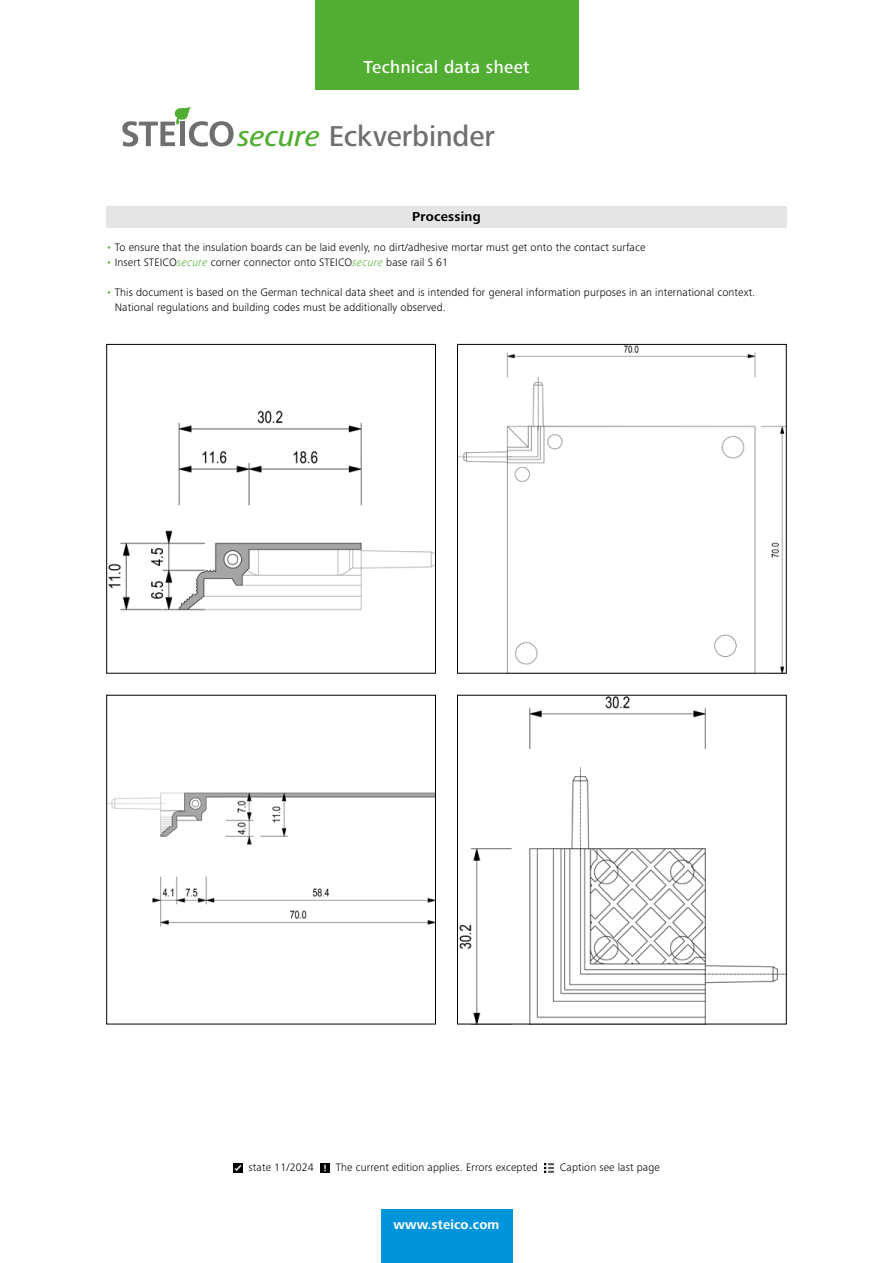
<style>
.page{position:relative;width:893px;height:1263px;background:#fff}
.page>*{position:absolute;margin:0;border:0;box-sizing:border-box;transform-origin:0 0}
.t1{font:500 29.7px "Frutiger Next LTW1 G";letter-spacing:-.005em;color:#706f6f}
.t2{font:500 18px "Frutiger Next LTW1 G";letter-spacing:.02em;color:#fff}
.t3{font:700 13.5px "Frutiger Next LTW1 G";letter-spacing:.01em;color:#fff}
.t4{font:700 13.5px "Frutiger Next LTW1 G";letter-spacing:.02em;color:#000}
.t5{font:300 11.25px/15px "Frutiger Next LTW1 G";letter-spacing:.01em;color:#000}
.s1{font-style:italic;color:#52ae32}
.s2{color:#52ae32}
</style>
<div class="page">
<svg style="left:122px;top:106px;width:112px;height:41px"></svg>
<div style="left:106px;top:206px;width:681px;height:21px;background:#e5e5e5"></div>
<img style="left:108px;top:410px;width:326px;height:201px">
<div style="left:106px;top:344px;width:330px;height:330px;border:1px solid #000"></div>
<img style="left:459px;top:346px;width:326px;height:326px">
<div style="left:457px;top:344px;width:330px;height:330px;border:1px solid #000"></div>
<img style="left:108px;top:792px;width:326px;height:135px">
<div style="left:106px;top:695px;width:330px;height:329px;border:1px solid #000"></div>
<img style="left:459px;top:697px;width:326px;height:325px">
<div style="left:457px;top:695px;width:330px;height:329px;border:1px solid #000"></div>
<div style="left:315px;top:0;width:263px;height:89px;background:#52ae32"></div>
<div style="left:381px;top:1210px;width:131px;height:53px;background:#0095db"></div>
<svg style="left:233px;top:1163px;width:9px;height:9px"></svg>
<svg style="left:320px;top:1163px;width:10px;height:9px"></svg>
<svg style="left:544px;top:1163px;width:10px;height:9px"></svg>
<h2 class="t2" style="left:363px;top:56px;width:168px">Technical data sheet</h2>
<h1 class="t1" style="left:237px;top:119px;width:259px"><span class="s1">secure</span> Eckverbinder</h1>
<p class="t4" style="left:412px;top:209px;width:70px">Processing</p>
<p class="t5" style="left:106px;top:239px;width:541px"><span class="s2">•</span> To ensure that the insulation boards can be laid evenly, no dirt/adhesive mortar must get onto the contact surface</p>
<p class="t5" style="left:106px;top:254px;width:343px"><span class="s2">•</span> Insert STEICO<span class="s1">secure</span> corner connector onto STEICO<span class="s1">secure</span> base rail S 61</p>
<p class="t5" style="left:115px;top:284px;width:642px;text-indent:-9px"><span class="s2">•</span> This document is based on the German technical data sheet and is intended for general information purposes in an international context.<br>National regulations and building codes must be additionally observed.</p>
<p class="t5" style="left:249px;top:1160px;width:67px">state 11/2024</p>
<p class="t5" style="left:336px;top:1160px;width:204px">The current edition applies. Errors excepted</p>
<p class="t5" style="left:560px;top:1160px;width:101px">Caption see last page</p>
<p class="t3" style="left:394px;top:1217px;width:107px">www.steico.com</p>
</div>
